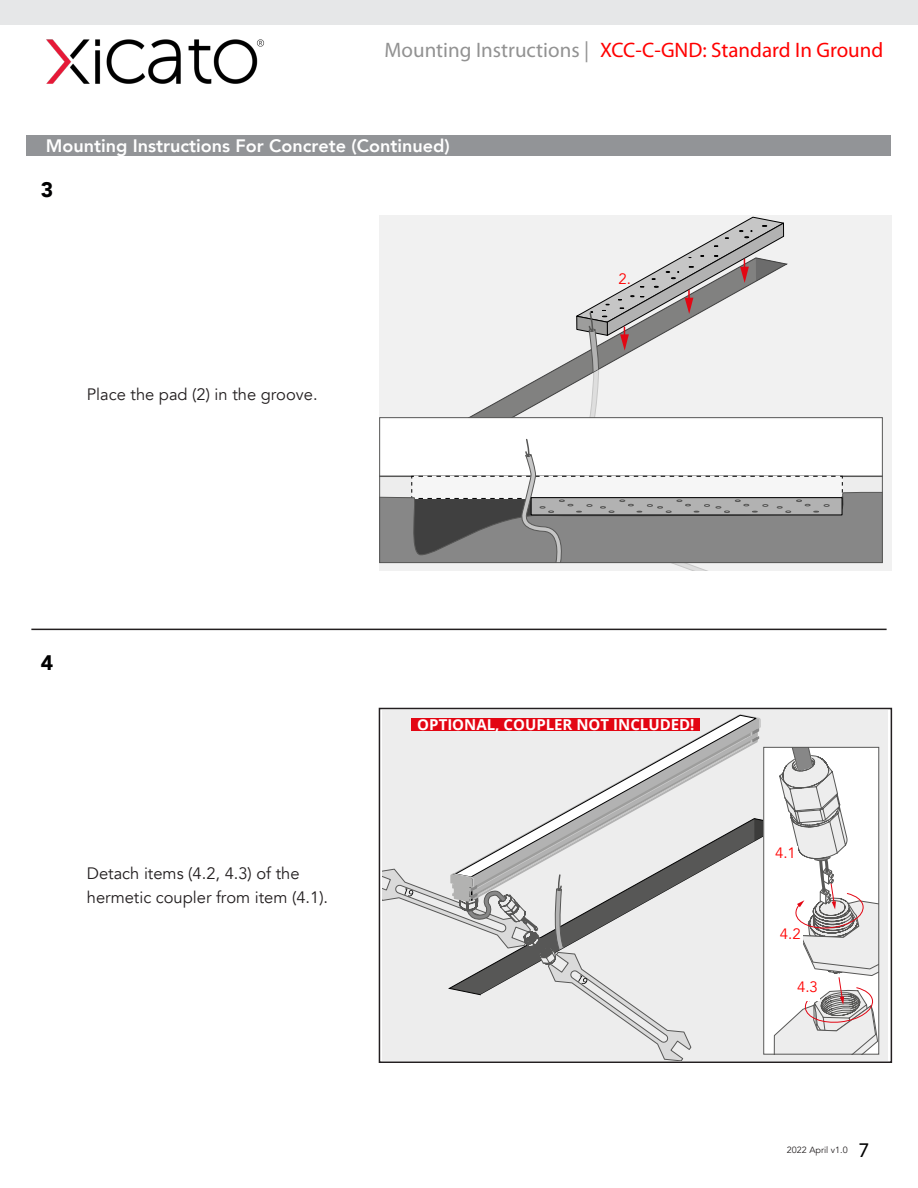
<style>
.page{position:relative;width:918px;height:1188px;background:#fff}
.page>*{position:absolute;margin:0;border:0;box-sizing:border-box;transform-origin:0 0}
.t1{font:21px "Myriad Pro";color:#f00}
.t2{font:900 21px "Avenir";color:#000001}
.t3{font:21px "Myriad Pro";color:#000}
.t4{font:800 18px "Avenir";color:#fff}
.t5{font:16.5px/24px "Avenir";color:#231f20}
.t6{font:700 15px "Open Sans";color:#fff}
.t7{font:15px "Avenir";color:#f00}
.t8{font:9px "Avenir";color:#231f20}
.s1{color:#929292}
</style>
<div class="page">
<div style="left:379px;top:215px;width:512px;height:356px;background:#f1f1f1"></div>
<svg style="left:447px;top:258px;width:340px;height:159px"></svg>
<svg style="left:576px;top:216px;width:211px;height:159px"></svg>
<div style="left:380px;top:418px;width:502px;height:145px;background:#fff"></div>
<svg style="left:381px;top:438px;width:500px;height:123px"></svg>
<div style="left:379px;top:417px;width:504px;height:146px;border:1px solid #575756"></div>
<img style="left:46px;top:39px;width:218px;height:45px">
<div style="left:27px;top:135px;width:864px;height:21px;background:#929497"></div>
<hr style="left:31px;top:629px;width:856px;height:1px;background:#231f20">
<div style="left:383px;top:710px;width:505px;height:158px;background:#ededed"></div>
<div style="left:692px;top:901px;width:45px;height:160px;background:#ededed"></div>
<svg style="left:454px;top:714px;width:283px;height:164px;background:#dddcdc"></svg>
<svg style="left:383px;top:868px;width:309px;height:193px;background:#d7d7d7"></svg>
<svg style="left:737px;top:714px;width:154px;height:349px"></svg>
<div style="left:763px;top:747px;width:116px;height:308px;border:1px solid #575756"></div>
<div style="left:412px;top:718px;width:288px;height:12px;background:#e30613"></div>
<div style="left:775px;top:846px;width:23px;height:20px;background:#fff"></div>
<div style="left:780px;top:928px;width:23px;height:20px;background:#fff"></div>
<div style="left:797px;top:981px;width:23px;height:20px;background:#fff"></div>
<div style="left:0;top:0;width:918px;height:24px;background:#e6e7e8"></div>
<p class="t1" style="left:385px;top:37px;width:500px"><span class="s1">Mounting Instructions |</span> XCC-C-GND: Standard In Ground</p>
<p class="t4" style="left:46px;top:132px;width:405px">Mounting Instructions For Concrete (Continued)</p>
<p class="t2" style="left:41px;top:172px;width:14px">3</p>
<p class="t5" style="left:87px;top:382px;width:232px">Place the pad (2) in the groove.</p>
<p class="t2" style="left:41px;top:644px;width:14px">4</p>
<p class="t7" style="left:619px;top:270px;width:14px">2.</p>
<p class="t5" style="left:87px;top:861px;width:243px">Detach items (4.2, 4.3) of the hermetic coupler from item (4.1).</p>
<p class="t6" style="left:417px;top:714px;width:279px">OPTIONAL, COUPLER NOT INCLUDED!</p>
<p class="t7" style="left:775px;top:844px;width:22px">4.1</p>
<p class="t7" style="left:780px;top:925px;width:22px">4.2</p>
<p class="t7" style="left:797px;top:978px;width:22px">4.3</p>
<p class="t8" style="left:787px;top:1145px;width:62px">2022 April v1.0</p>
<p class="t3" style="left:858px;top:1137px;width:12px">7</p>
</div>
